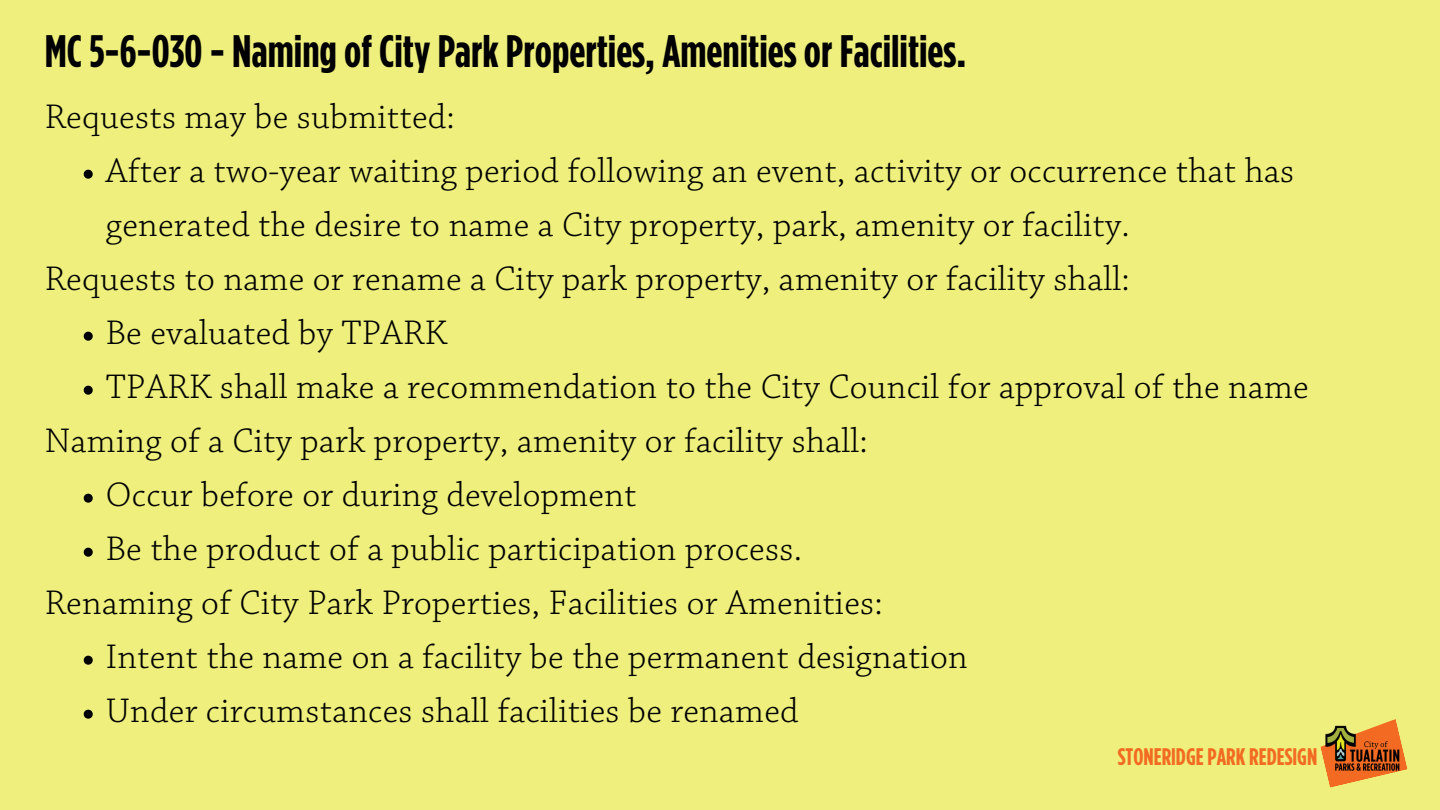
<style>
.page{position:relative;width:1440px;height:810px;background:#eeef7d}
.page>*{position:absolute;margin:0;border:0;box-sizing:border-box;transform-origin:0 0}
.t1{font:700 45.5px "Gotham Condensed";color:#000}
.t2{font:300 36px/54px "Chaparral Pro";letter-spacing:.01em;color:#000}
.t3{font:700 24px "Gotham Condensed";color:#f36b22}
</style>
<div class="page">
<svg style="left:84px;top:170px;width:9px;height:9px"></svg>
<svg style="left:84px;top:332px;width:9px;height:9px"></svg>
<svg style="left:84px;top:386px;width:9px;height:9px"></svg>
<svg style="left:84px;top:494px;width:9px;height:9px"></svg>
<svg style="left:84px;top:548px;width:9px;height:9px"></svg>
<svg style="left:84px;top:656px;width:9px;height:9px"></svg>
<svg style="left:84px;top:710px;width:9px;height:9px"></svg>
<svg style="left:1320px;top:719px;width:88px;height:69px"></svg>
<img style="left:1325px;top:724px;width:75px;height:48px">
<p class="t1" style="left:45px;top:31px;width:923px">MC 5-6-030 - Naming of City Park Properties, Amenities or Facilities.</p>
<p class="t2" style="left:45px;top:93px;width:412px">Requests may be submitted:</p>
<p class="t2" style="left:106px;top:147px;width:1190px">After a two-year waiting period following an event, activity or occurrence that has generated the desire to name a City property, park, amenity or facility.</p>
<p class="t2" style="left:45px;top:255px;width:1087px">Requests to name or rename a City park property, amenity or facility shall:</p>
<p class="t2" style="left:106px;top:309px;width:342px">Be evaluated by TPARK</p>
<p class="t2" style="left:106px;top:363px;width:1204px">TPARK shall make a recommendation to the City Council for approval of the name</p>
<p class="t2" style="left:45px;top:417px;width:825px">Naming of a City park property, amenity or facility shall:</p>
<p class="t2" style="left:106px;top:471px;width:532px">Occur before or during development</p>
<p class="t2" style="left:106px;top:525px;width:698px">Be the product of a public participation process.</p>
<p class="t2" style="left:45px;top:579px;width:840px">Renaming of City Park Properties, Facilities or Amenities:</p>
<p class="t2" style="left:106px;top:633px;width:863px">Intent the name on a facility be the permanent designation</p>
<p class="t2" style="left:106px;top:687px;width:694px">Under circumstances shall facilities be renamed</p>
<p class="t3" style="left:1118px;top:745px;width:201px">STONERIDGE PARK REDESIGN</p>
</div>
